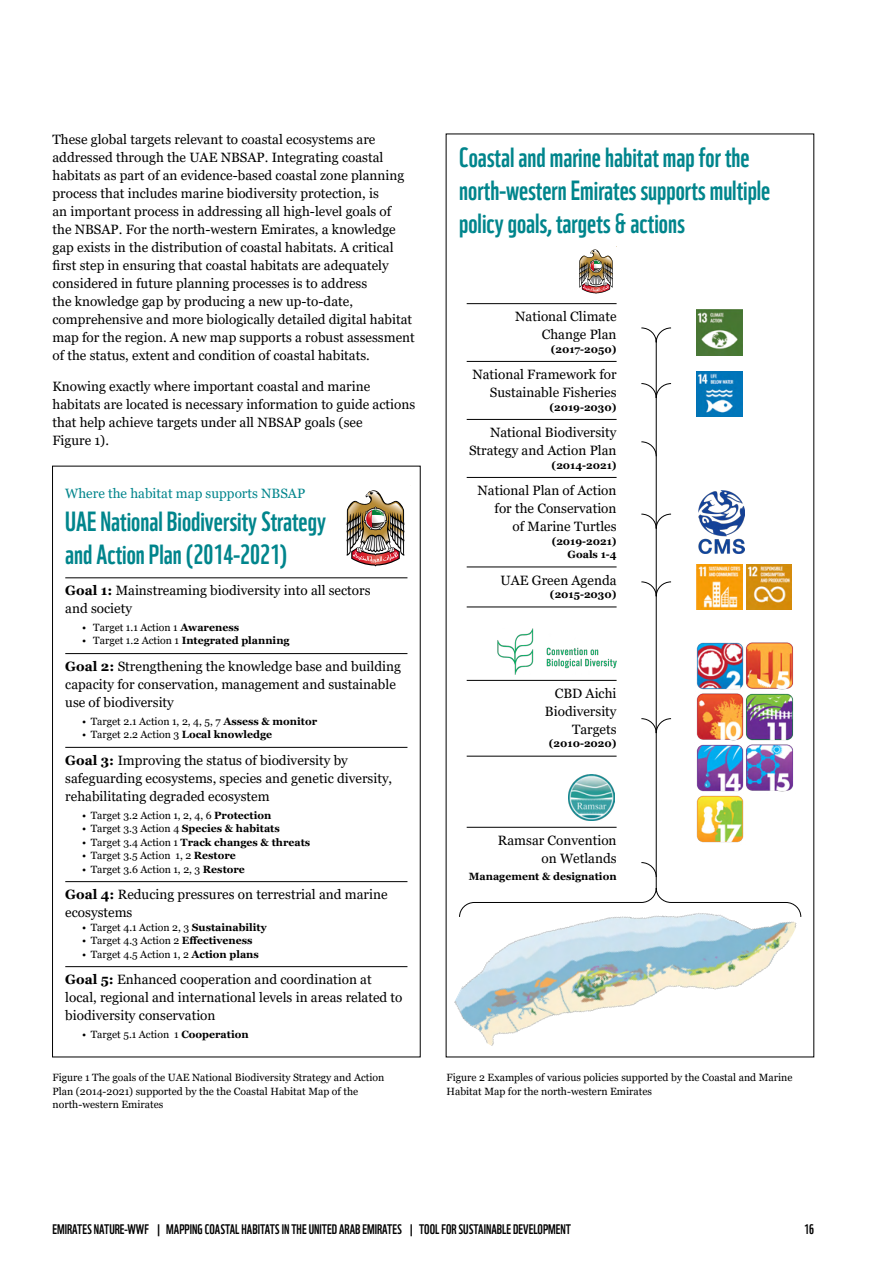
<style>
.page{position:relative;width:893px;height:1263px;background:#fff}
.page>*{position:absolute;margin:0;border:0;box-sizing:border-box;transform-origin:0 0}
.t1{font:27px/33px "WWF";color:#00858c}
.t2{font:13.5px/18px "Georgia";color:#000}
.t3{font:13.5px "WWF";color:#000}
.t4{font:13.5px "Georgia";color:#00858c}
.t5{font:10.5px/13.5px "Georgia";color:#000}
.t6{font:700 10.5px/13.5px "Georgia";color:#000;text-align:right}
.s1{font-weight:700}
.s2{font-weight:400}
</style>
<div class="page">
<hr style="left:65px;top:577px;width:342px;height:1px;background:#000">
<hr style="left:65px;top:653px;width:342px;height:1px;background:#000">
<hr style="left:65px;top:747px;width:342px;height:1px;background:#000">
<hr style="left:65px;top:881px;width:342px;height:1px;background:#000">
<hr style="left:65px;top:966px;width:342px;height:1px;background:#000">
<img style="left:346px;top:490px;width:59px;height:76px">
<svg style="left:579px;top:249px;width:34px;height:45px"></svg>
<hr style="left:467px;top:303px;width:150px;height:1px;background:#000">
<hr style="left:467px;top:361px;width:150px;height:1px;background:#000">
<hr style="left:467px;top:419px;width:150px;height:1px;background:#000">
<hr style="left:467px;top:477px;width:150px;height:1px;background:#000">
<hr style="left:467px;top:567px;width:150px;height:1px;background:#000">
<hr style="left:467px;top:607px;width:150px;height:1px;background:#000">
<hr style="left:467px;top:680px;width:150px;height:1px;background:#000">
<hr style="left:467px;top:756px;width:150px;height:1px;background:#000">
<img style="left:498px;top:629px;width:119px;height:45px">
<img style="left:569px;top:775px;width:46px;height:26px">
<img style="left:697px;top:310px;width:45px;height:45px">
<img style="left:697px;top:371px;width:45px;height:45px">
<img style="left:697px;top:564px;width:45px;height:46px">
<img style="left:746px;top:564px;width:46px;height:46px">
<img style="left:699px;top:491px;width:45px;height:63px">
<svg style="left:641px;top:327px;width:30px;height:16px"></svg>
<hr style="left:656px;top:340px;width:1px;height:548px;background:#000">
<svg style="left:641px;top:383px;width:31px;height:16px"></svg>
<svg style="left:641px;top:513px;width:31px;height:16px"></svg>
<svg style="left:641px;top:581px;width:30px;height:16px"></svg>
<svg style="left:641px;top:718px;width:31px;height:16px"></svg>
<svg style="left:641px;top:441px;width:16px;height:16px"></svg>
<img style="left:696px;top:642px;width:98px;height:150px">
<img style="left:697px;top:795px;width:46px;height:6px">
<img style="left:445px;top:801px;width:353px;height:257px">
<p class="t2" style="left:53px;top:130px;width:364px">These global targets relevant to coastal ecosystems are addressed through the UAE NBSAP. Integrating coastal habitats as part of an evidence-based coastal zone planning process that includes marine biodiversity protection, is<br>an important process in addressing all high-level goals of<br>the NBSAP. For the north-western Emirates, a knowledge gap exists in the distribution of coastal habitats. A critical first step in ensuring that coastal habitats are adequately considered in future planning processes is to address<br>the knowledge gap by producing a new up-to-date, comprehensive and more biologically detailed digital habitat map for the region. A new map supports a robust assessment of the status, extent and condition of coastal habitats.</p>
<p class="t2" style="left:53px;top:377px;width:364px">Knowing exactly where important coastal and marine habitats are located is necessary information to guide actions that help achieve targets under all NBSAP goals (see<br>Figure 1).</p>
<p class="t4" style="left:65px;top:486px;width:241px">Where the habitat map supports NBSAP</p>
<h1 class="t1" style="left:65px;top:503px;width:262px">UAE National Biodiversity Strategy and Action Plan (2014-2021)</h1>
<p class="t2" style="left:65px;top:582px;width:307px"><span class="s1">Goal 1:</span> Mainstreaming biodiversity into all sectors and society</p>
<p class="t5" style="left:82px;top:621px;width:158px">• Target 1.1 Action 1 <span class="s1">Awareness</span></p>
<p class="t6" style="left:82px;top:634px;width:209px"><span class="s2">• Target 1.2 Action 1</span> Integrated planning</p>
<p class="t2" style="left:65px;top:658px;width:337px"><span class="s1">Goal 2:</span> Strengthening the knowledge base and building capacity for conservation, management and sustainable use of biodiversity</p>
<p class="t5" style="left:82px;top:714px;width:236px">• Target 2.1 Action 1, 2, 4, 5, 7 <span class="s1">Assess &amp; monitor</span></p>
<p class="t5" style="left:82px;top:728px;width:191px">• Target 2.2 Action 3 <span class="s1">Local knowledge</span></p>
<p class="t2" style="left:65px;top:751px;width:328px"><span class="s1">Goal 3:</span> Improving the status of biodiversity by safeguarding ecosystems, species and genetic diversity, rehabilitating degraded ecosystem</p>
<p class="t5" style="left:82px;top:808px;width:191px">• Target 3.2 Action 1, 2, 4, 6 <span class="s1">Protection</span></p>
<p class="t5" style="left:82px;top:822px;width:199px">• Target 3.3 Action 4 <span class="s1">Species &amp; habitats</span></p>
<p class="t6" style="left:82px;top:835px;width:229px"><span class="s2">• Target 3.4 Action 1</span> Track changes &amp; threats</p>
<p class="t5" style="left:82px;top:849px;width:155px">• Target 3.5 Action 1, 2 <span class="s1">Restore</span></p>
<p class="t5" style="left:82px;top:862px;width:164px">• Target 3.6 Action 1, 2, 3 <span class="s1">Restore</span></p>
<p class="t2" style="left:65px;top:886px;width:324px"><span class="s1">Goal 4:</span> Reducing pressures on terrestrial and marine ecosystems</p>
<p class="t5" style="left:82px;top:920px;width:186px">• Target 4.1 Action 2, 3 <span class="s1">Sustainability</span></p>
<p class="t5" style="left:82px;top:934px;width:172px">• Target 4.3 Action 2 <span class="s1">Effectiveness</span></p>
<p class="t5" style="left:82px;top:947px;width:178px">• Target 4.5 Action 1, 2 <span class="s1">Action plans</span></p>
<p class="t2" style="left:65px;top:971px;width:339px"><span class="s1">Goal 5:</span> Enhanced cooperation and coordination at local, regional and international levels in areas related to biodiversity conservation</p>
<p class="t5" style="left:82px;top:1028px;width:168px">• Target 5.1 Action 1 <span class="s1">Cooperation</span></p>
<h1 class="t1" style="left:459px;top:138px;width:313px">Coastal and marine habitat map for the north-western Emirates supports multiple policy goals, targets &amp; actions</h1>
<p class="t2" style="left:515px;top:308px;width:103px;text-align:right">National Climate<br>Change Plan</p>
<p class="t6" style="left:551px;top:342px;width:67px">(2017-2050)</p>
<p class="t2" style="left:472px;top:366px;width:146px;text-align:right">National Framework for<br>Sustainable Fisheries</p>
<p class="t6" style="left:549px;top:400px;width:69px">(2019-2030)</p>
<p class="t2" style="left:469px;top:424px;width:149px;text-align:right">National Biodiversity<br>Strategy and Action Plan</p>
<p class="t6" style="left:552px;top:458px;width:66px">(2014-2021)</p>
<p class="t2" style="left:477px;top:482px;width:141px;text-align:right">National Plan of Action for the Conservation<br>of Marine Turtles</p>
<p class="t6" style="left:552px;top:534px;width:66px">(2019-2021)<br>Goals 1-4</p>
<p class="t2" style="left:501px;top:571px;width:117px">UAE Green Agenda</p>
<p class="t6" style="left:550px;top:588px;width:68px">(2015-2030)</p>
<p class="t2" style="left:545px;top:684px;width:73px;text-align:right">CBD Aichi<br>Biodiversity<br>Targets</p>
<p class="t6" style="left:549px;top:737px;width:69px">(2010-2020)</p>
<p class="t2" style="left:498px;top:831px;width:120px;text-align:right">Ramsar Convention on Wetlands</p>
<p class="t6" style="left:469px;top:870px;width:149px">Management &amp; designation</p>
<p class="t5" style="left:53px;top:1071px;width:333px">Figure 1 The goals of the UAE National Biodiversity Strategy and Action<br>Plan (2014-2021) supported by the the Coastal Habitat Map of the north-western Emirates</p>
<p class="t5" style="left:446px;top:1071px;width:347px">Figure 2 Examples of various policies supported by the Coastal and Marine<br>Habitat Map for the north-western Emirates</p>
<p class="t3" style="left:53px;top:1219px;width:520px">EMIRATES NATURE-WWF | MAPPING COASTAL HABITATS IN THE UNITED ARAB EMIRATES | TOOL FOR SUSTAINABLE DEVELOPMENT</p>
<p class="t3" style="left:804px;top:1219px;width:11px">16</p>
</div>
